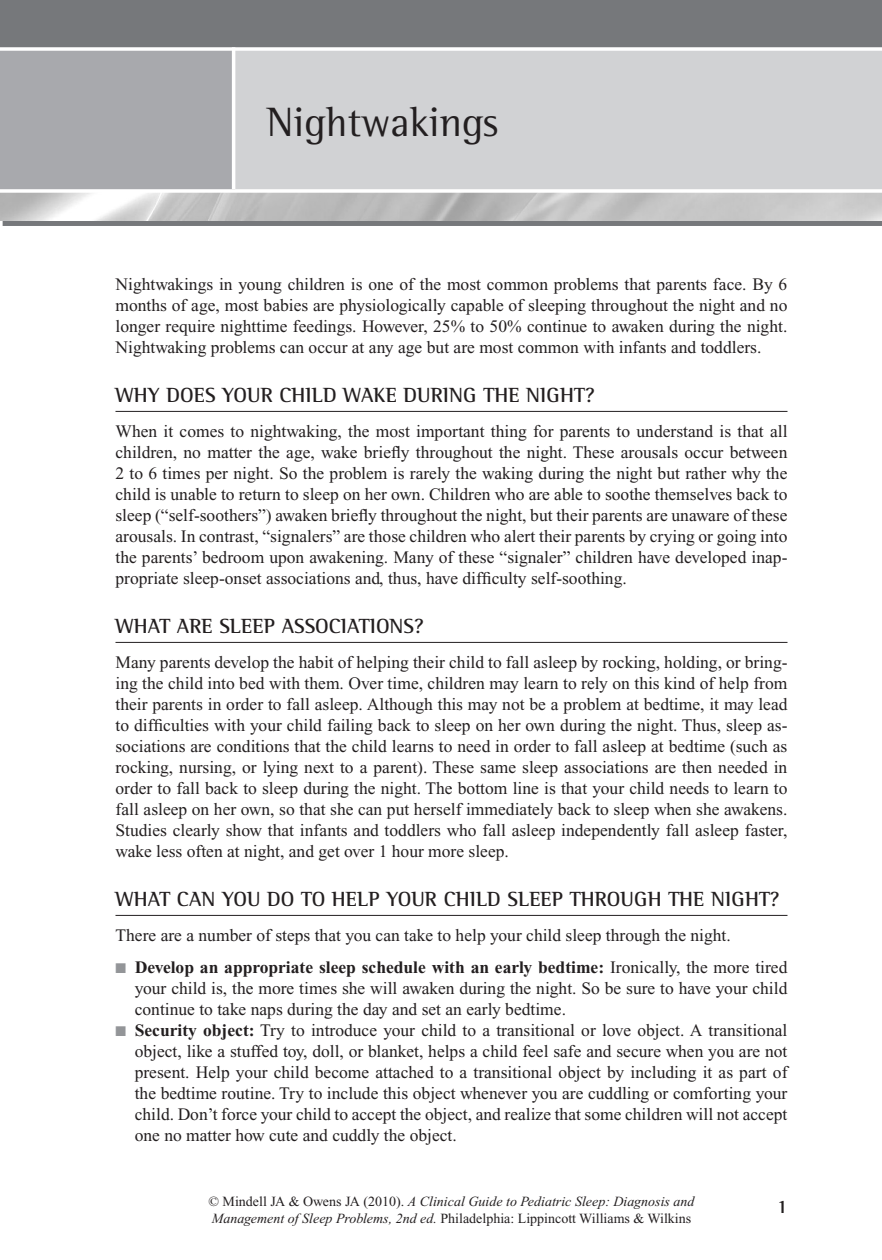
<style>
.page{position:relative;width:882px;height:1260px;background:#fff}
.page>*{position:absolute;margin:0;border:0;box-sizing:border-box;transform-origin:0 0}
.APXT{font:42px "Rotis Semi Serif";color:#231f20}
.APXH1{font:700 21px "Rotis Semi Serif";color:#231f20}
.t1{font:700 19.25px "Rotis Semi Serif";color:#231f20}
.BL{font:17.5px/21px "Times New Roman";color:#231f20;text-align:justify}
.BLF{font:17.5px/21px "Times New Roman";color:#231f20;text-align:justify}
.t2{font:italic 14px/17.5px "Times New Roman";color:#231f20}
.s1{color:#939598}
.s2{font-weight:700}
.s3{font-style:normal}
</style>
<div class="page">
<hr style="left:116px;top:411px;width:672px;height:1px;background:#231f20">
<hr style="left:116px;top:642px;width:672px;height:1px;background:#231f20">
<hr style="left:116px;top:915px;width:672px;height:1px;background:#231f20">
<div style="left:0;top:47px;width:235px;height:161px;background:#a8a9ad"></div>
<div style="left:235px;top:47px;width:647px;height:161px;background:#d1d2d4"></div>
<div style="left:0;top:0;width:882px;height:47px;background:#76787b"></div>
<svg style="left:0;top:47px;width:882px;height:4px;fill:#fbfbfb"></svg>
<div style="left:3px;top:221px;width:879px;height:5px;background:#76787b"></div>
<img style="left:0;top:193px;width:882px;height:28px">
<svg style="left:0;top:189px;width:882px;height:4px;background:#f7f7f7"></svg>
<hr style="left:232px;top:47px;width:3px;height:142px;background:#fff">
<p class="APXT" style="left:267px;top:97px;width:233px">Nightwakings</p>
<p class="BL" style="left:116px;top:274px;width:673px">Nightwakings in young children is one of the most common problems that parents face. By 6 months of age, most babies are physiologically capable of sleeping throughout the night and no longer require nighttime feedings. However, 25% to 50% continue to awaken during the night.<br>Nightwaking problems can occur at any age but are most common with infants and toddlers.</p>
<p class="APXH1" style="left:116px;top:383px;width:481px">WHY DOES YOUR CHILD WAKE DURING THE NIGHT?</p>
<p class="BL" style="left:116px;top:421px;width:674px">When it comes to nightwaking, the most important thing for parents to understand is that all children, no matter the age, wake briefly throughout the night. These arousals occur between 2 to 6 times per night. So the problem is rarely the waking during the night but rather why the child is unable to return to sleep on her own. Children who are able to soothe themselves back to sleep (“self-soothers”) awaken briefly throughout the night, but their parents are unaware of these arousals. In contrast, “signalers” are those children who alert their parents by crying or going into the parents’ bedroom upon awakening. Many of these “signaler” children have developed inap&shy;propriate sleep-onset associations and, thus, have difficulty self-soothing.</p>
<p class="APXH1" style="left:116px;top:614px;width:310px">WHAT ARE SLEEP ASSOCIATIONS?</p>
<p class="BL" style="left:116px;top:652px;width:674px">Many parents develop the habit of helping their child to fall asleep by rocking, holding, or bring&shy;ing the child into bed with them. Over time, children may learn to rely on this kind of help from their parents in order to fall asleep. Although this may not be a problem at bedtime, it may lead to difficulties with your child failing back to sleep on her own during the night. Thus, sleep as&shy;sociations are conditions that the child learns to need in order to fall asleep at bedtime (such as rocking, nursing, or lying next to a parent). These same sleep associations are then needed in order to fall back to sleep during the night. The bottom line is that your child needs to learn to fall asleep on her own, so that she can put herself immediately back to sleep when she awakens.<br>Studies clearly show that infants and toddlers who fall asleep independently fall asleep faster, wake less often at night, and get over 1 hour more sleep.</p>
<p class="APXH1" style="left:116px;top:887px;width:666px">WHAT CAN YOU DO TO HELP YOUR CHILD SLEEP THROUGH THE NIGHT?</p>
<p class="BL" style="left:116px;top:925px;width:617px">There are a number of steps that you can take to help your child sleep through the night.</p>
<p class="BLF" style="left:135px;top:956px;width:654px;text-indent:-19px"><span class="s1">■</span> <span class="s2">Develop an appropriate sleep schedule with an early bedtime:</span> Ironically, the more tired your child is, the more times she will awaken during the night. So be sure to have your child continue to take naps during the day and set an early bedtime.</p>
<p class="BL" style="left:135px;top:1019px;width:654px;text-indent:-19px"><span class="s1">■</span> <span class="s2">Security object:</span> Try to introduce your child to a transitional or love object. A transitional object, like a stuffed toy, doll, or blanket, helps a child feel safe and secure when you are not present. Help your child become attached to a transitional object by including it as part of the bedtime routine. Try to include this object whenever you are cuddling or comforting your child. Don’t force your child to accept the object, and realize that some children will not accept one no matter how cute and cuddly the object.</p>
<p class="t2" style="left:208px;top:1192px;width:488px"><span class="s3">© Mindell JA &amp; Owens JA (2010).</span> A Clinical Guide to Pediatric Sleep: Diagnosis and<br>Management of Sleep Problems, 2nd ed. <span class="s3">Philadelphia: Lippincott Williams &amp; Wilkins</span></p>
<p class="t1" style="left:777px;top:1195px;width:12px">1</p>
</div>
